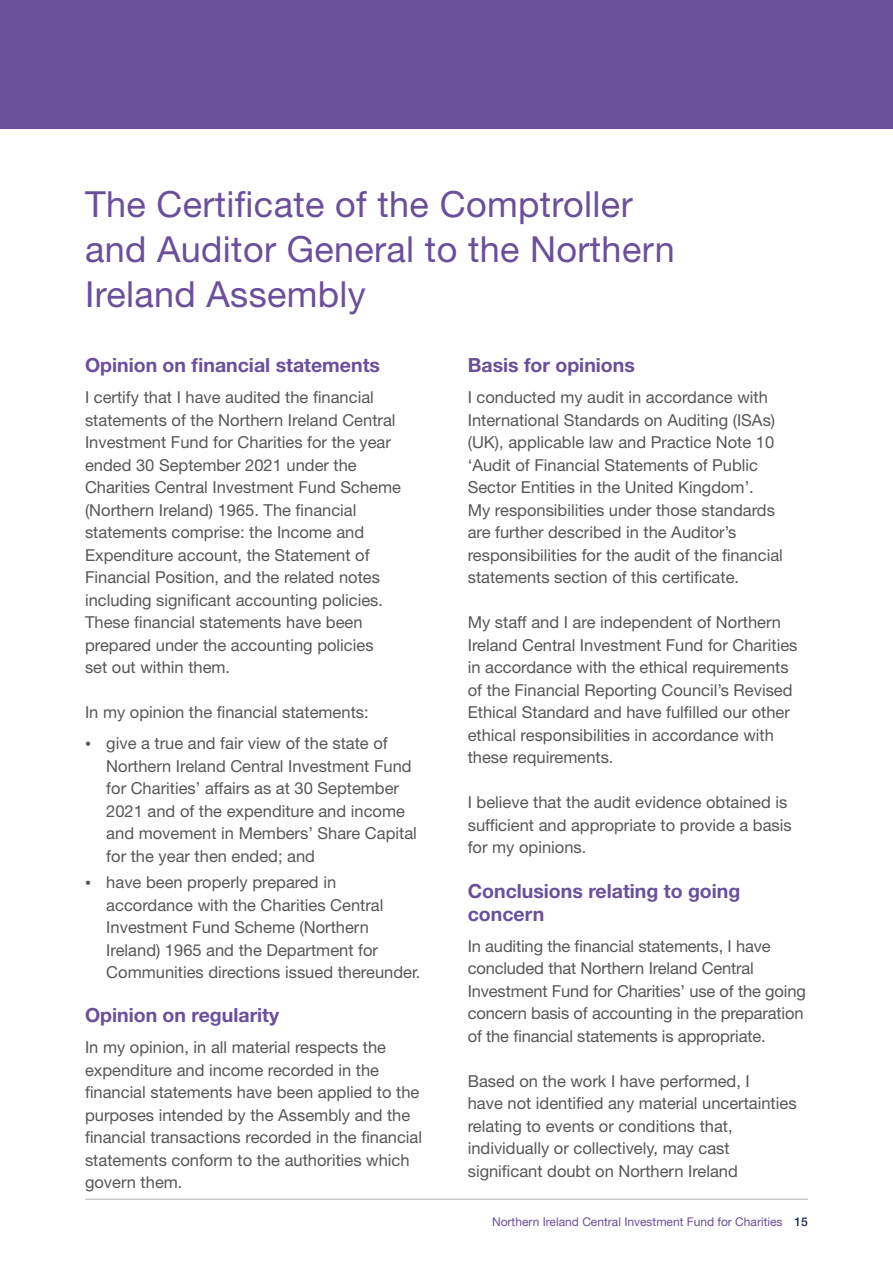
<style>
.page{position:relative;width:893px;height:1263px;background:#fff}
.page>*{position:absolute;margin:0;border:0;box-sizing:border-box;transform-origin:0 0}
.t1{font:36px/45px "Helvetica Neue LT Std";letter-spacing:.01em;color:#6a4f9b}
.t2{font:700 19.5px/22.5px "Helvetica Neue LT Std";color:#6a4f9b}
.t3{font:16.5px/22.5px "Helvetica Neue LT Std";color:#575756}
.t4{font:12px "Helvetica Neue LT Std";color:#6a4f9b}
.s1{font-size:12px}
.s2{font-weight:500;color:#1d2b50}
</style>
<div class="page">
<div style="left:0;top:0;width:893px;height:128px;background:#6a4f9b"></div>
<hr style="left:85px;top:1199px;width:722px;height:1px;background:#b3b2b2">
<h1 class="t1" style="left:85px;top:181px;width:591px">The Certificate of the Comptroller and Auditor General to the Northern<br>Ireland Assembly</h1>
<p class="t2" style="left:85px;top:353px;width:296px">Opinion on financial statements</p>
<p class="t3" style="left:85px;top:386px;width:318px">I certify that I have audited the financial statements of the Northern Ireland Central Investment Fund for Charities for the year ended 30 September 2021 under the Charities Central Investment Fund Scheme (Northern Ireland) 1965. The financial statements comprise: the Income and Expenditure account, the Statement of Financial Position, and the related notes including significant accounting policies.<br>These financial statements have been prepared under the accounting policies<br>set out within them.</p>
<p class="t3" style="left:85px;top:701px;width:285px">In my opinion the financial statements:</p>
<p class="t3" style="left:106px;top:732px;width:312px;text-indent:-21px"><span class="s1">•</span> give a true and fair view of the state of Northern Ireland Central Investment Fund for Charities’ affairs as at 30 September 2021 and of the expenditure and income and movement in Members’ Share Capital for the year then ended; and</p>
<p class="t3" style="left:106px;top:871px;width:316px;text-indent:-21px"><span class="s1">•</span> have been properly prepared in accordance with the Charities Central Investment Fund Scheme (Northern Ireland) 1965 and the Department for Communities directions issued thereunder.</p>
<p class="t2" style="left:85px;top:1003px;width:196px">Opinion on regularity</p>
<p class="t3" style="left:85px;top:1036px;width:339px">In my opinion, in all material respects the expenditure and income recorded in the financial statements have been applied to the purposes intended by the Assembly and the financial transactions recorded in the financial statements conform to the authorities which govern them.</p>
<p class="t2" style="left:468px;top:353px;width:169px">Basis for opinions</p>
<p class="t3" style="left:468px;top:386px;width:317px">I conducted my audit in accordance with International Standards on Auditing (ISAs) (UK), applicable law and Practice Note 10 ‘Audit of Financial Statements of Public Sector Entities in the United Kingdom’.<br>My responsibilities under those standards are further described in the Auditor’s responsibilities for the audit of the financial statements section of this certificate.</p>
<p class="t3" style="left:468px;top:611px;width:331px">My staff and I are independent of Northern Ireland Central Investment Fund for Charities in accordance with the ethical requirements of the Financial Reporting Council’s Revised Ethical Standard and have fulfilled our other ethical responsibilities in accordance with these requirements.</p>
<p class="t3" style="left:468px;top:791px;width:325px">I believe that the audit evidence obtained is sufficient and appropriate to provide a basis for my opinions.</p>
<p class="t2" style="left:468px;top:879px;width:274px">Conclusions relating to going concern</p>
<p class="t3" style="left:468px;top:934px;width:340px">In auditing the financial statements, I have concluded that Northern Ireland Central Investment Fund for Charities’ use of the going concern basis of accounting in the preparation of the financial statements is appropriate.</p>
<p class="t3" style="left:468px;top:1069px;width:330px">Based on the work I have performed, I<br>have not identified any material uncertainties relating to events or conditions that, individually or collectively, may cast significant doubt on Northern Ireland</p>
<p class="t4" style="left:492px;top:1214px;width:317px">Northern Ireland Central Investment Fund for Charities <span class="s2">15</span></p>
</div>
